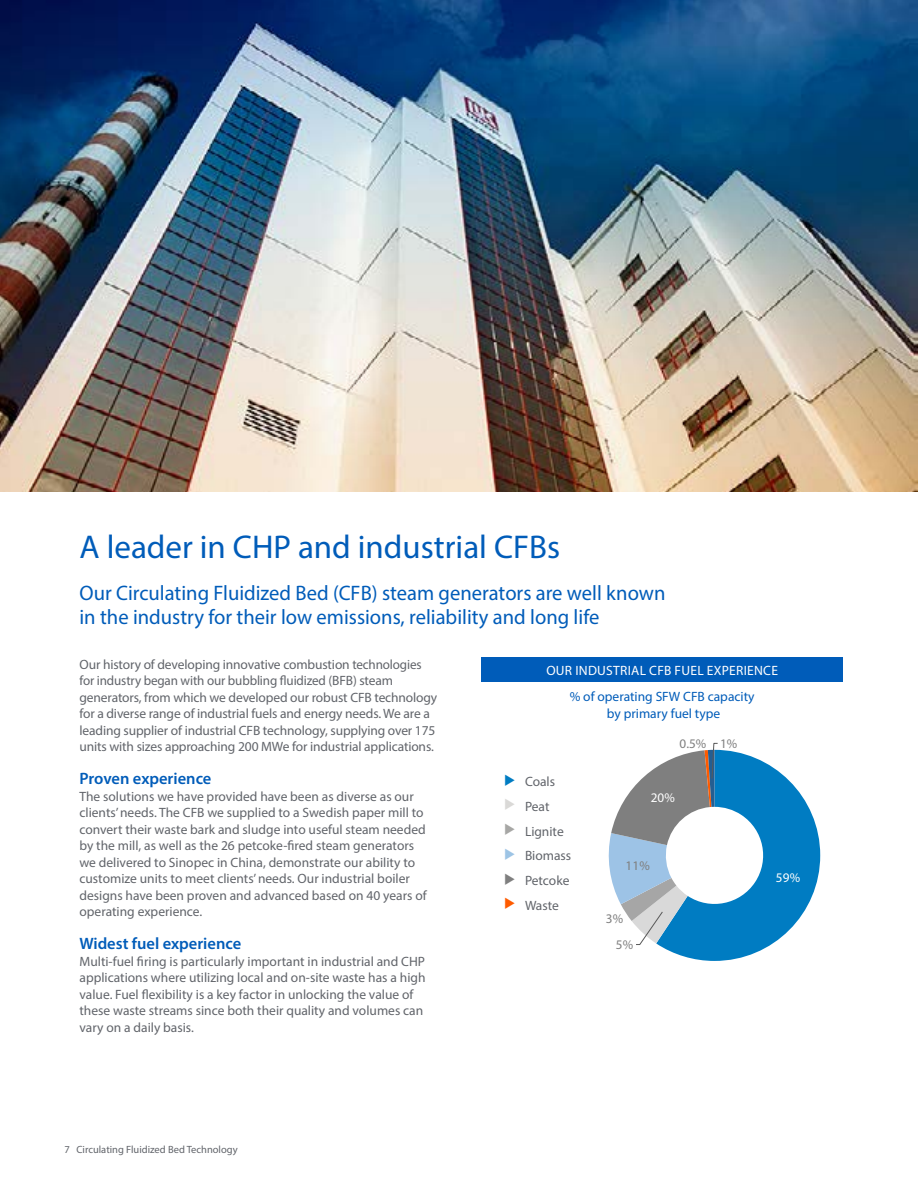
<style>
.page{position:relative;width:918px;height:1188px;background:#fff}
.page>*{position:absolute;margin:0;border:0;box-sizing:border-box;transform-origin:0 0}
.t1{font:33px "Myriad Pro";color:#005cb9}
.t2{font:21px/24px "Myriad Pro";color:#005cb9}
.t3{font:600 16.5px "Myriad Pro";color:#005cb9}
.t4{font:13.5px/16.5px "Myriad Pro";color:#61646a}
.t5{font:13.5px/16.5px "Myriad Pro";color:#005cb9;text-align:center}
.t6{font:13.5px "Myriad Pro";letter-spacing:.02em;color:#fff}
.t7{font:13.2px "Myriad Pro";color:#7f7f7f}
.t8{font:13.2px "Myriad Pro";color:#fff}
.t9{font:10.5px "Myriad Pro";color:#61646a}
.s1{color:#007cc2}
.s2{color:#dad9d7}
.s3{color:#a7a7a5}
.s4{color:#9dc4e5}
.s5{color:#7f7f7f}
.s6{color:#fe5b00}
</style>
<div class="page">
<svg style="left:608px;top:742px;width:213px;height:219px"></svg>
<div style="left:482px;top:657px;width:361px;height:25px;background:#005cb9"></div>
<img style="left:0;top:0;width:918px;height:491px">
<h1 class="t1" style="left:80px;top:526px;width:482px">A leader in CHP and industrial CFBs</h1>
<h2 class="t2" style="left:80px;top:580px;width:587px">Our Circulating Fluidized Bed (CFB) steam generators are well known in the industry for their low emissions, reliability and long life</h2>
<p class="t4" style="left:79px;top:656px;width:359px">Our history of developing innovative combustion technologies for industry began with our bubbling fluidized (BFB) steam generators, from which we developed our robust CFB technology for a diverse range of industrial fuels and energy needs. We are a leading supplier of industrial CFB technology, supplying over 175 units with sizes approaching 200 MWe for industrial applications.</p>
<p class="t3" style="left:80px;top:768px;width:133px">Proven experience</p>
<p class="t4" style="left:80px;top:788px;width:349px">The solutions we have provided have been as diverse as our clients’ needs. The CFB we supplied to a Swedish paper mill to convert their waste bark and sludge into useful steam needed by the mill, as well as the 26 petcoke-fired steam generators we delivered to Sinopec in China, demonstrate our ability to customize units to meet clients’ needs. Our industrial boiler designs have been proven and advanced based on 40 years of operating experience.</p>
<p class="t3" style="left:80px;top:933px;width:163px">Widest fuel experience</p>
<p class="t4" style="left:80px;top:953px;width:348px">Multi-fuel firing is particularly important in industrial and CHP applications where utilizing local and on-site waste has a high value. Fuel flexibility is a key factor in unlocking the value of these waste streams since both their quality and volumes can vary on a daily basis.</p>
<p class="t6" style="left:546px;top:662px;width:233px">OUR INDUSTRIAL CFB FUEL EXPERIENCE</p>
<p class="t5" style="left:570px;top:688px;width:186px">% of operating SFW CFB capacity by primary fuel type</p>
<p class="t7" style="left:680px;top:735px;width:59px">0.5% 1%</p>
<p class="t4" style="left:504px;top:773px;width:53px"><span class="s1">◆</span> Coals</p>
<p class="t4" style="left:504px;top:798px;width:47px"><span class="s2">◆</span> Peat</p>
<p class="t4" style="left:504px;top:823px;width:61px"><span class="s3">◆</span> Lignite</p>
<p class="t4" style="left:504px;top:847px;width:69px"><span class="s4">◆</span> Biomass</p>
<p class="t4" style="left:504px;top:872px;width:67px"><span class="s5">◆</span> Petcoke</p>
<p class="t4" style="left:504px;top:897px;width:56px"><span class="s6">◆</span> Waste</p>
<p class="t8" style="left:651px;top:790px;width:26px">20%</p>
<p class="t7" style="left:626px;top:858px;width:26px">11%</p>
<p class="t8" style="left:776px;top:870px;width:26px">59%</p>
<p class="t7" style="left:606px;top:910px;width:19px">3%</p>
<p class="t7" style="left:616px;top:937px;width:19px">5%</p>
<p class="t9" style="left:64px;top:1143px;width:175px">7 Circulating Fluidized Bed Technology</p>
</div>
